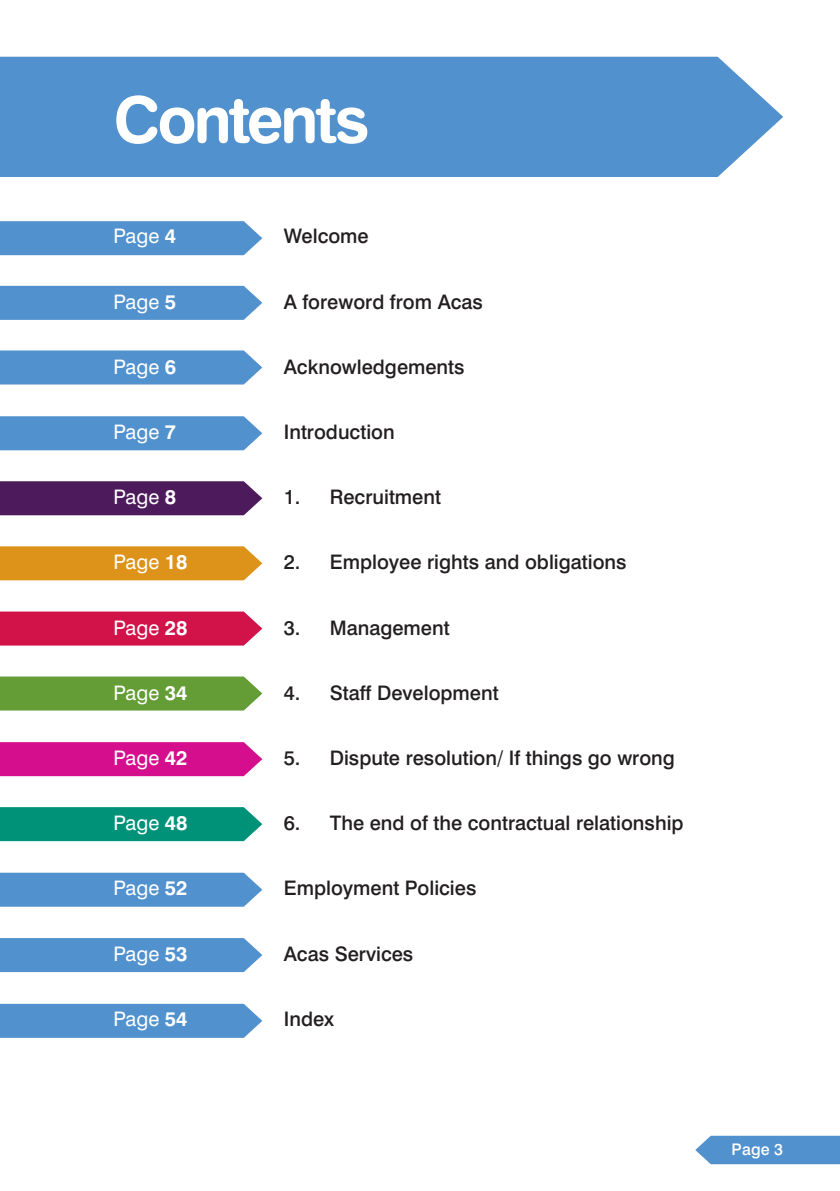
<style>
.page{position:relative;width:840px;height:1191px;background:#fff}
.page>*{position:absolute;margin:0;border:0;box-sizing:border-box;transform-origin:0 0}
.t1{font:64px "Swiss 721 BT Bold Rounded";letter-spacing:-.05em;color:#fff}
.t2{font:500 20px "Swiss 721 BT";color:#231f20}
.t3{font:20px "Swiss 721 BT";color:#fff}
.t4{font:500 16px "Swiss 721 BT";color:#fff}
.s1{font-weight:700}
</style>
<div class="page">
<svg style="left:695px;top:1135px;width:144px;height:29px;background:#5e99d0"></svg>
<div style="left:0;top:1003px;width:262px;height:34px;background:#5191cd"></div>
<div style="left:0;top:286px;width:262px;height:34px;background:#5191cd"></div>
<div style="left:0;top:350px;width:262px;height:34px;background:#5191cd"></div>
<div style="left:0;top:221px;width:262px;height:34px;background:#5191cd"></div>
<div style="left:0;top:481px;width:262px;height:34px;background:#4d1a5c"></div>
<div style="left:0;top:546px;width:262px;height:34px;background:#dd931a"></div>
<div style="left:0;top:611px;width:262px;height:34px;background:#d11349"></div>
<div style="left:0;top:676px;width:262px;height:34px;background:#649d35"></div>
<div style="left:0;top:742px;width:262px;height:34px;background:#d40e8c"></div>
<div style="left:0;top:807px;width:262px;height:34px;background:#009279"></div>
<div style="left:0;top:872px;width:262px;height:34px;background:#5191cd"></div>
<div style="left:0;top:938px;width:262px;height:34px;background:#5191cd"></div>
<div style="left:0;top:57px;width:782px;height:120px;background:#5191cd"></div>
<div style="left:0;top:416px;width:262px;height:34px;background:#5191cd"></div>
<h1 class="t1" style="left:113px;top:79px;width:257px">Contents</h1>
<p class="t3" style="left:113px;top:224px;width:64px">Page <span class="s1">4</span></p>
<p class="t2" style="left:283px;top:224px;width:86px">Welcome</p>
<p class="t3" style="left:113px;top:289px;width:64px">Page <span class="s1">5</span></p>
<p class="t2" style="left:283px;top:289px;width:200px">A foreword from Acas</p>
<p class="t3" style="left:113px;top:354px;width:64px">Page <span class="s1">6</span></p>
<p class="t2" style="left:283px;top:354px;width:182px">Acknowledgements</p>
<p class="t3" style="left:113px;top:420px;width:64px">Page <span class="s1">7</span></p>
<p class="t2" style="left:283px;top:420px;width:112px">Introduction</p>
<p class="t3" style="left:113px;top:485px;width:64px">Page <span class="s1">8</span></p>
<p class="t2" style="left:283px;top:485px;width:159px">1. Recruitment</p>
<p class="t3" style="left:113px;top:550px;width:75px">Page <span class="s1">18</span></p>
<p class="t2" style="left:283px;top:550px;width:344px">2. Employee rights and obligations</p>
<p class="t3" style="left:113px;top:615px;width:75px">Page <span class="s1">28</span></p>
<p class="t2" style="left:283px;top:615px;width:167px">3. Management</p>
<p class="t3" style="left:113px;top:680px;width:75px">Page <span class="s1">34</span></p>
<p class="t2" style="left:283px;top:680px;width:216px">4. Staff Development</p>
<p class="t3" style="left:113px;top:745px;width:75px">Page <span class="s1">42</span></p>
<p class="t2" style="left:283px;top:745px;width:392px">5. Dispute resolution/ If things go wrong</p>
<p class="t3" style="left:113px;top:811px;width:75px">Page <span class="s1">48</span></p>
<p class="t2" style="left:283px;top:811px;width:401px">6. The end of the contractual relationship</p>
<p class="t3" style="left:113px;top:876px;width:75px">Page <span class="s1">52</span></p>
<p class="t2" style="left:283px;top:876px;width:194px">Employment Policies</p>
<p class="t3" style="left:113px;top:941px;width:75px">Page <span class="s1">53</span></p>
<p class="t2" style="left:283px;top:941px;width:131px">Acas Services</p>
<p class="t3" style="left:113px;top:1006px;width:75px">Page <span class="s1">54</span></p>
<p class="t2" style="left:283px;top:1006px;width:52px">Index</p>
<p class="t4" style="left:731px;top:1139px;width:53px">Page 3</p>
</div>
